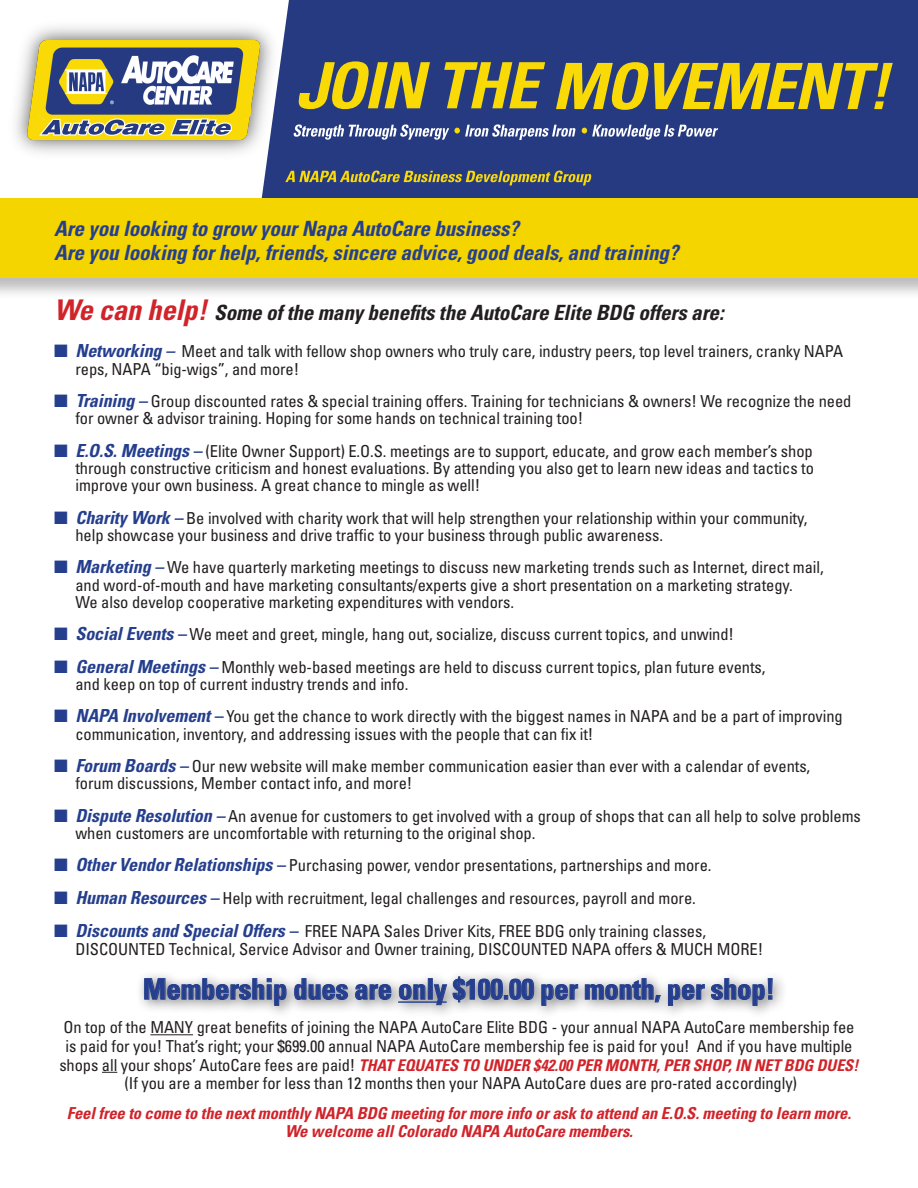
<style>
.page{position:relative;width:918px;height:1188px;background:#fff}
.page>*{position:absolute;margin:0;border:0;box-sizing:border-box;transform-origin:0 0}
.t1{font:700 condensed 28.5px "Univers LT Std";letter-spacing:-.005em;color:#253f8e}
.t2{font:italic 700 condensed 21px "Univers LT Std";letter-spacing:-.005em;color:#253f8e}
.t3{font:italic 700 condensed 21px "Univers LT Std";letter-spacing:-.005em;color:#231f20}
.t4{font:condensed 16.5px/17.4px "Univers LT Std";letter-spacing:-.005em;color:#231f20}
.t5{font:italic 700 condensed 16.5px "Univers LT Std";letter-spacing:-.005em;color:#d1232a}
.t6{font:italic 700 condensed 16.2px "Univers LT Std";letter-spacing:-.005em;color:#d1232a}
.s1{font-size:28.5px;color:#d1232a}
.s2{color:#253f8e}
.s3{font-weight:700;font-style:italic;font-size:18px;color:#253f8e}
.s4{font-weight:400;font-style:normal;font-size:16.5px;color:#231f20}
</style>
<div class="page">
<div style="left:261px;top:0;width:657px;height:198px;background:#253a80"></div>
<svg style="left:297px;top:61px;width:133px;height:48px;background:#928c41"></svg>
<svg style="left:444px;top:62px;width:101px;height:46px;background:#928c41"></svg>
<svg style="left:556px;top:62px;width:337px;height:48px;background:#97903e"></svg>
<svg style="left:285px;top:171px;width:307px;height:14px;background:#6f7255"></svg>
<svg style="left:293px;top:124px;width:283px;height:16px"></svg>
<svg style="left:582px;top:125px;width:136px;height:15px"></svg>
<img style="left:15px;top:15px;width:271px;height:151px">
<svg style="left:27px;top:40px;width:234px;height:100px;background:#9c9b71"></svg>
<div style="left:136px;top:969px;width:651px;height:51px;background:#231f20;opacity:.62"></div>
<hr style="left:398px;top:1001px;width:49px;height:2px;background:#253f8e">
<svg style="left:144px;top:977px;width:143px;height:29px;background:#aaaebf"></svg>
<svg style="left:294px;top:978px;width:54px;height:22px"></svg>
<svg style="left:355px;top:980px;width:37px;height:20px"></svg>
<svg style="left:399px;top:984px;width:27px;height:16px"></svg>
<div style="left:428px;top:978px;width:5px;height:22px;border:1px solid #253f8e"></div>
<svg style="left:433px;top:976px;width:101px;height:30px;background:#a7acbc"></svg>
<svg style="left:541px;top:984px;width:37px;height:22px"></svg>
<svg style="left:585px;top:978px;width:76px;height:25px;background:#a9aebf"></svg>
<svg style="left:668px;top:984px;width:37px;height:22px"></svg>
<svg style="left:711px;top:978px;width:62px;height:28px;background:#abb0c1"></svg>
<div style="left:0;top:198px;width:918px;height:102px;background:#231f20;opacity:.3"></div>
<div style="left:0;top:199px;width:918px;height:79px;background:#f5d500"></div>
<hr style="left:150px;top:1034px;width:43px;height:1px;background:#231f20">
<svg style="left:102px;top:1072px;width:15px;height:1px"></svg>
<p class="t2" style="left:54px;top:215px;width:466px">Are you looking to grow your Napa AutoCare business?</p>
<p class="t2" style="left:54px;top:239px;width:626px">Are you looking for help, friends, sincere advice, good deals, and training?</p>
<p class="t3" style="left:54px;top:300px;width:671px"><span class="s1">We can help!</span> Some of the many benefits the AutoCare Elite BDG offers are:</p>
<p class="t4" style="left:75px;top:343px;width:769px;text-indent:-21px"><span class="s2">■</span> <span class="s3">Networking –</span> Meet and talk with fellow shop owners who truly care, industry peers, top level trainers, cranky NAPA reps, NAPA “big-wigs”, and more!</p>
<p class="t4" style="left:75px;top:392px;width:778px;text-indent:-21px"><span class="s2">■</span> <span class="s3">Training –</span> Group discounted rates &amp; special training offers. Training for technicians &amp; owners! We recognize the need for owner &amp; advisor training. Hoping for some hands on technical training too!</p>
<p class="t4" style="left:75px;top:442px;width:740px;text-align:justify;text-indent:-21px"><span class="s2">■</span> <span class="s3">E.O.S. Meetings –</span> (Elite Owner Support) E.O.S. meetings are to support, educate, and grow each member’s shop through constructive criticism and honest evaluations. By attending you also get to learn new ideas and tactics to improve your own business. A great chance to mingle as well!</p>
<p class="t4" style="left:75px;top:509px;width:733px;text-indent:-21px"><span class="s2">■</span> <span class="s3">Charity Work –</span> Be involved with charity work that will help strengthen your relationship within your community, help showcase your business and drive traffic to your business through public awareness.</p>
<p class="t4" style="left:75px;top:559px;width:750px;text-indent:-21px"><span class="s2">■</span> <span class="s3">Marketing –</span> We have quarterly marketing meetings to discuss new marketing trends such as Internet, direct mail, and word-of-mouth and have marketing consultants/experts give a short presentation on a marketing strategy.<br>We also develop cooperative marketing expenditures with vendors.</p>
<p class="t4" style="left:54px;top:626px;width:682px"><span class="s2">■</span> <span class="s3">Social Events –</span> We meet and greet, mingle, hang out, socialize, discuss current topics, and unwind!</p>
<p class="t4" style="left:75px;top:658px;width:692px;text-indent:-21px"><span class="s2">■</span> <span class="s3">General Meetings –</span> Monthly web-based meetings are held to discuss current topics, plan future events, and keep on top of current industry trends and info.</p>
<p class="t4" style="left:75px;top:707px;width:769px;text-indent:-21px"><span class="s2">■</span> <span class="s3">NAPA Involvement –</span> You get the chance to work directly with the biggest names in NAPA and be a part of improving communication, inventory, and addressing issues with the people that can fix it!</p>
<p class="t4" style="left:75px;top:757px;width:736px;text-indent:-21px"><span class="s2">■</span> <span class="s3">Forum Boards –</span> Our new website will make member communication easier than ever with a calendar of events, forum discussions, Member contact info, and more!</p>
<p class="t4" style="left:75px;top:807px;width:787px;text-indent:-21px"><span class="s2">■</span> <span class="s3">Dispute Resolution –</span> An avenue for customers to get involved with a group of shops that can all help to solve problems when customers are uncomfortable with returning to the original shop.</p>
<p class="t4" style="left:54px;top:856px;width:659px"><span class="s2">■</span> <span class="s3">Other Vendor Relationships –</span> Purchasing power, vendor presentations, partnerships and more.</p>
<p class="t4" style="left:54px;top:889px;width:643px"><span class="s2">■</span> <span class="s3">Human Resources –</span> Help with recruitment, legal challenges and resources, payroll and more.</p>
<p class="t4" style="left:75px;top:921px;width:689px;line-height:18px;text-indent:-21px"><span class="s2">■</span> <span class="s3">Discounts and Special Offers –</span> FREE NAPA Sales Driver Kits, FREE BDG only training classes,<br>DISCOUNTED Technical, Service Advisor and Owner training, DISCOUNTED NAPA offers &amp; MUCH MORE!</p>
<p class="t1" style="left:143px;top:972px;width:634px">Membership dues are only $100.00 per month, per shop!</p>
<p class="t4" style="left:64px;top:1018px;width:793px;line-height:18.8px">On top of the MANY great benefits of joining the NAPA AutoCare Elite BDG - your annual NAPA AutoCare membership fee is paid for you! That’s right; your $699.00 annual NAPA AutoCare membership fee is paid for you! And if you have multiple</p>
<p class="t6" style="left:59px;top:1055px;width:801px"><span class="s4">shops all your shops’ AutoCare fees are paid!</span> THAT EQUATES TO UNDER $42.00 PER MONTH, PER SHOP, IN NET BDG DUES!</p>
<p class="t4" style="left:124px;top:1075px;width:674px">(If you are a member for less than 12 months then your NAPA AutoCare dues are pro-rated accordingly)</p>
<p class="t5" style="left:67px;top:1103px;width:786px">Feel free to come to the next monthly NAPA BDG meeting for more info or ask to attend an E.O.S. meeting to learn more.</p>
<p class="t5" style="left:285px;top:1121px;width:349px">We welcome all Colorado NAPA AutoCare members.</p>
</div>
